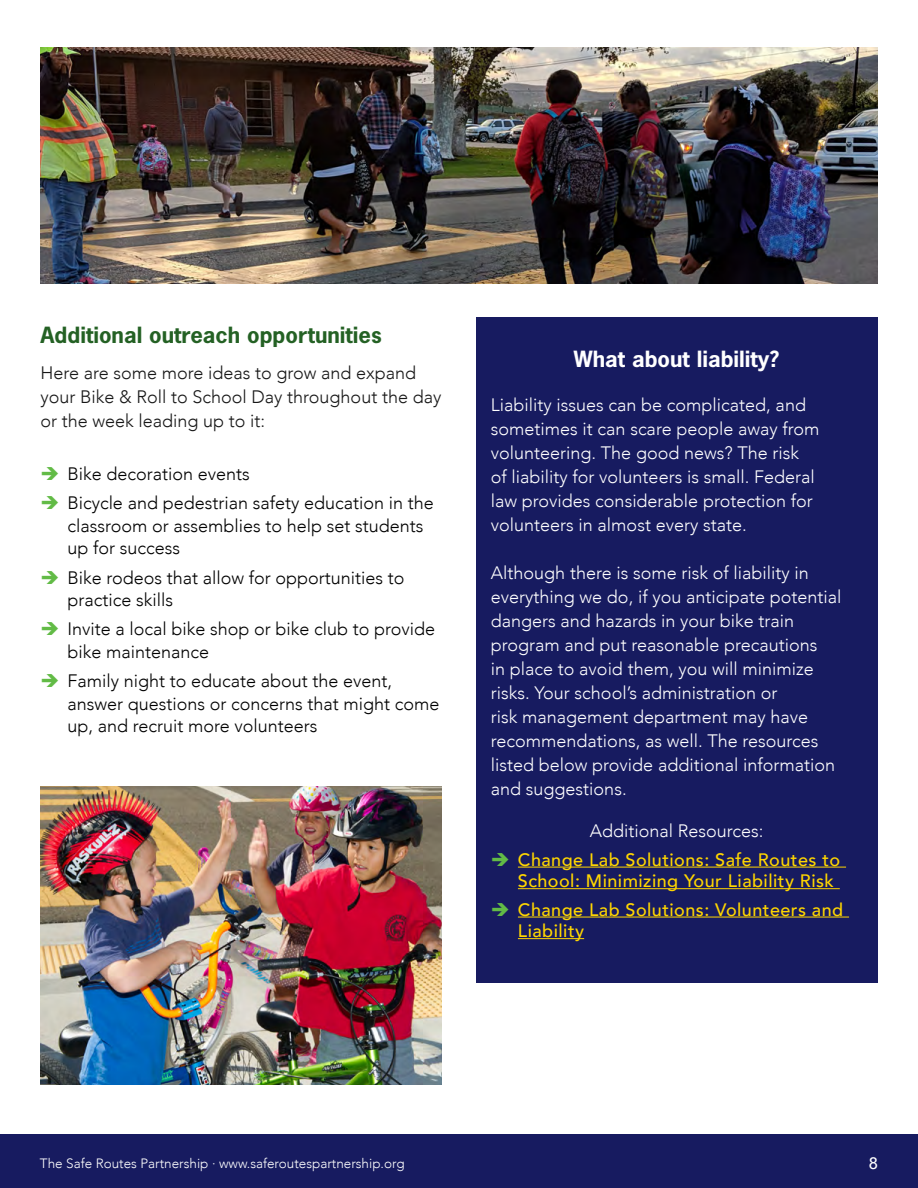
<style>
.page{position:relative;width:918px;height:1188px;background:#fff}
.page>*{position:absolute;margin:0;border:0;box-sizing:border-box;transform-origin:0 0}
.t1{font:700 21px "News Gothic Std";color:#246124;scale:1.05 1}
.t2{font:700 21px "News Gothic Std";color:#fff;scale:1.05 1}
.t3{font:300 18px/24px "Avenir";color:#fff}
.t4{font:300 18px/22.5px "Avenir";color:#000}
.t5{font:500 18px/21.6px "Avenir";letter-spacing:.025em;color:#ffd600}
.t6{font:300 18px/24px "Avenir";color:#171717}
.t7{font:500 16.5px "Avenir";color:#fff}
.t8{font:300 13.5px "Avenir";color:#fff}
</style>
<div class="page">
<div style="left:0;top:1134px;width:918px;height:54px;background:#171b60"></div>
<img style="left:40px;top:47px;width:838px;height:237px">
<div style="left:476px;top:318px;width:402px;height:665px;background:#171b60"></div>
<hr style="left:518px;top:867px;width:328px;height:1px;background:#ffd600">
<hr style="left:518px;top:888px;width:322px;height:1px;background:#ffd600">
<hr style="left:518px;top:917px;width:331px;height:1px;background:#ffd600">
<hr style="left:518px;top:938px;width:66px;height:1px;background:#ffd600">
<img style="left:41px;top:786px;width:401px;height:298px">
<h2 class="t1" style="left:41px;top:321px;width:327px">Additional outreach opportunities</h2>
<p class="t6" style="left:40px;top:361px;width:403px">Here are some more ideas to grow and expand your Bike &amp; Roll to School Day throughout the day or the week leading up to it:</p>
<p class="t4" style="left:67px;top:463px;width:184px">Bike decoration events</p>
<p class="t4" style="left:67px;top:492px;width:368px">Bicycle and pedestrian safety education in the classroom or assemblies to help set students up for success</p>
<p class="t4" style="left:67px;top:566px;width:339px">Bike rodeos that allow for opportunities to practice skills</p>
<p class="t4" style="left:67px;top:618px;width:369px">Invite a local bike shop or bike club to provide bike maintenance</p>
<p class="t4" style="left:67px;top:670px;width:374px">Family night to educate about the event, answer questions or concerns that might come up, and recruit more volunteers</p>
<h2 class="t2" style="left:574px;top:345px;width:197px">What about liability?</h2>
<p class="t3" style="left:491px;top:393px;width:330px">Liability issues can be complicated, and sometimes it can scare people away from volunteering. The good news? The risk of liability for volunteers is small. Federal law provides considerable protection for volunteers in almost every state.</p>
<p class="t3" style="left:491px;top:561px;width:352px">Although there is some risk of liability in everything we do, if you anticipate potential dangers and hazards in your bike train program and put reasonable precautions<br>in place to avoid them, you will minimize risks. Your school’s administration or<br>risk management department may have recommendations, as well. The resources listed below provide additional information and suggestions.</p>
<p class="t3" style="left:590px;top:819px;width:175px">Additional Resources:</p>
<p class="t5" style="left:518px;top:848px;width:324px">Change Lab Solutions: Safe Routes to<br>School: Minimizing Your Liability Risk</p>
<p class="t5" style="left:518px;top:898px;width:327px">Change Lab Solutions: Volunteers and<br>Liability</p>
<p class="t8" style="left:40px;top:1156px;width:366px">The Safe Routes Partnership · www.saferoutespartnership.org</p>
<p class="t7" style="left:869px;top:1149px;width:11px">8</p>
</div>
